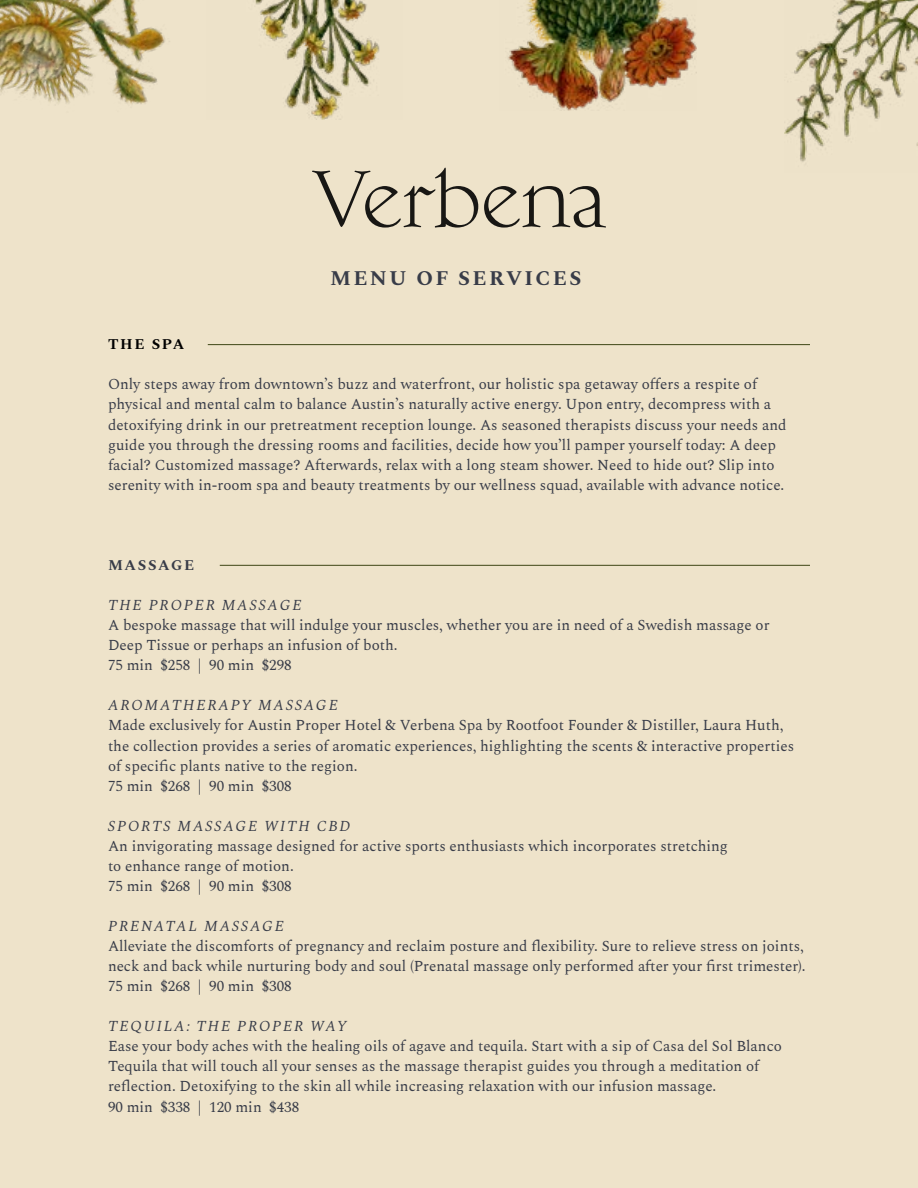
<style>
.page{position:relative;width:918px;height:1188px;background:#eee3ca}
.page>*{position:absolute;margin:0;border:0;box-sizing:border-box;transform-origin:0 0}
.t1{font:700 21px "Spectral";letter-spacing:.11em;color:#383c48}
.t2{font:15px/20.1px "Spectral";color:#383c48}
.t3{font:italic 15px "Spectral";letter-spacing:.11em;color:#383c48}
.t4{font:700 15px "Spectral";letter-spacing:.11em;color:#383c48}
.t5{font:700 15px "Spectral";letter-spacing:.11em;color:#000}
</style>
<div class="page">
<img style="left:0;top:0;width:254px;height:153px">
<img style="left:206px;top:0;width:197px;height:119px">
<img style="left:785px;top:0;width:133px;height:172px">
<img style="left:499px;top:0;width:198px;height:110px">
<hr style="left:208px;top:344px;width:602px;height:1px;background:#3e4615">
<hr style="left:220px;top:565px;width:590px;height:1px;background:#3e4615">
<svg style="left:312px;top:168px;width:166px;height:60px;background:#c8bfaa"></svg>
<svg style="left:484px;top:186px;width:122px;height:42px;background:#b7ae9b"></svg>
<h2 class="t1" style="left:330px;top:263px;width:253px">MENU OF SERVICES</h2>
<h3 class="t5" style="left:108px;top:333px;width:78px">THE SPA</h3>
<p class="t2" style="left:108px;top:373px;width:680px">Only steps away from downtown’s buzz and waterfront, our holistic spa getaway offers a respite of physical and mental calm to balance Austin’s naturally active energy. Upon entry, decompress with a detoxifying drink in our pretreatment reception lounge. As seasoned therapists discuss your needs and guide you through the dressing rooms and facilities, decide how you’ll pamper yourself today: A deep facial? Customized massage? Afterwards, relax with a long steam shower. Need to hide out? Slip into serenity with in-room spa and beauty treatments by our wellness squad, available with advance notice.</p>
<h3 class="t4" style="left:108px;top:554px;width:88px">MASSAGE</h3>
<p class="t3" style="left:108px;top:594px;width:195px">THE PROPER MASSAGE</p>
<p class="t2" style="left:108px;top:614px;width:663px">A bespoke massage that will indulge your muscles, whether you are in need of a Swedish massage or<br>Deep Tissue or perhaps an infusion of both.<br>75 min $258 | 90 min $298</p>
<p class="t3" style="left:108px;top:695px;width:231px">AROMATHERAPY MASSAGE</p>
<p class="t2" style="left:108px;top:714px;width:688px">Made exclusively for Austin Proper Hotel &amp; Verbena Spa by Rootfoot Founder &amp; Distiller, Laura Huth, the collection provides a series of aromatic experiences, highlighting the scents &amp; interactive properties of specific plants native to the region.<br>75 min $268 | 90 min $308</p>
<h4 class="t3" style="left:108px;top:815px;width:244px">SPORTS MASSAGE WITH CBD</h4>
<p class="t2" style="left:108px;top:835px;width:622px">An invigorating massage designed for active sports enthusiasts which incorporates stretching to enhance range of motion.<br>75 min $268 | 90 min $308</p>
<h4 class="t3" style="left:108px;top:915px;width:178px">PRENATAL MASSAGE</h4>
<p class="t2" style="left:108px;top:935px;width:699px;text-align:justify">Alleviate the discomforts of pregnancy and reclaim posture and flexibility. Sure to relieve stress on joints, neck and back while nurturing body and soul (Prenatal massage only performed after your first trimester).<br>75 min $268 | 90 min $308</p>
<h4 class="t3" style="left:108px;top:1015px;width:240px">TEQUILA: THE PROPER WAY</h4>
<p class="t2" style="left:108px;top:1035px;width:676px">Ease your body aches with the healing oils of agave and tequila. Start with a sip of Casa del Sol Blanco Tequila that will touch all your senses as the massage therapist guides you through a meditation of reflection. Detoxifying to the skin all while increasing relaxation with our infusion massage.<br>90 min $338 | 120 min $438</p>
</div>
